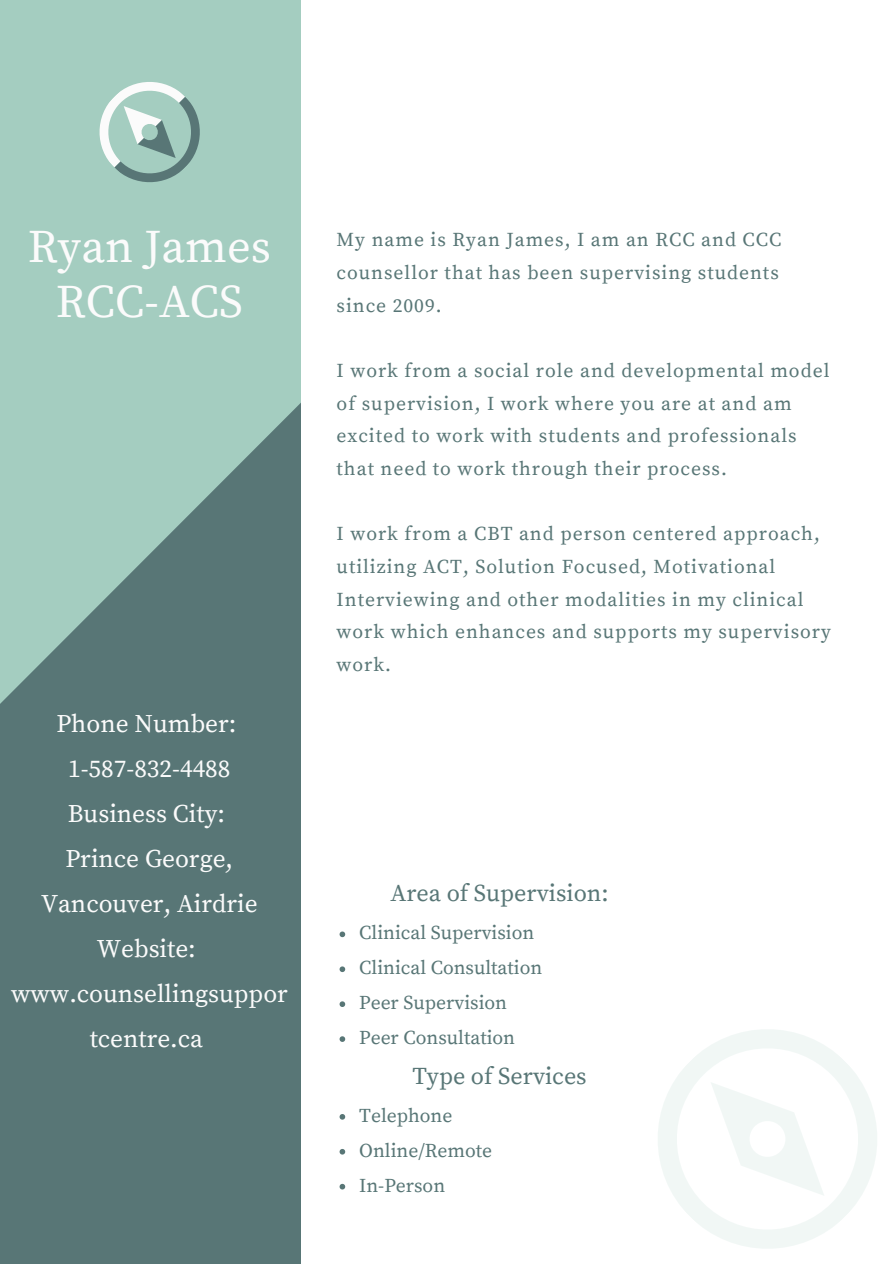
<style>
.page{position:relative;width:894px;height:1264px;background:#fff}
.page>*{position:absolute;margin:0;border:0;box-sizing:border-box;transform-origin:0 0}
.t1{font:46.35px/55.2px "Source Serif Pro";color:#fbfbfb;text-align:center}
.t2{font:25.2px/45px "Source Serif Pro";color:#fbfbfb;text-align:center}
.t3{font:24px "Source Serif Pro";color:#587676}
.t4{font:19.5px/32.7px "Source Serif Pro";letter-spacing:.05em;color:#587676}
.t5{font:19.5px/35px "Source Serif Pro";color:#587676}
</style>
<div class="page">
<svg style="left:0;top:0;width:301px;height:1263px;background:#779a94"></svg>
<svg style="left:79px;top:61px;width:141px;height:142px;background:#a5c9be"></svg>
<svg style="left:658px;top:1030px;width:219px;height:218px"></svg>
<svg style="left:339px;top:931px;width:6px;height:6px"></svg>
<svg style="left:339px;top:966px;width:6px;height:6px"></svg>
<svg style="left:339px;top:1001px;width:6px;height:6px"></svg>
<svg style="left:339px;top:1036px;width:6px;height:5px"></svg>
<svg style="left:339px;top:1114px;width:6px;height:5px"></svg>
<svg style="left:339px;top:1149px;width:6px;height:5px"></svg>
<svg style="left:339px;top:1183px;width:6px;height:6px"></svg>
<h1 class="t1" style="left:28px;top:221px;width:244px">Ryan James<br>RCC-ACS</h1>
<p class="t4" style="left:336px;top:224px;width:446px">My name is Ryan James, I am an RCC and CCC counsellor that has been supervising students since 2009.</p>
<p class="t4" style="left:336px;top:355px;width:494px">I work from a social role and developmental model of supervision, I work where you are at and am excited to work with students and professionals that need to work through their process.</p>
<p class="t2" style="left:11px;top:701px;width:278px">Phone Number:<br>1-587-832-4488<br>Business City:<br>Prince George,<br>Vancouver, Airdrie<br>Website: www.counsellingsuppor tcentre.ca</p>
<p class="t4" style="left:336px;top:518px;width:496px">I work from a CBT and person centered approach, utilizing ACT, Solution Focused, Motivational Interviewing and other modalities in my clinical work which enhances and supports my supervisory work.</p>
<p class="t3" style="left:390px;top:879px;width:220px">Area of Supervision:</p>
<p class="t5" style="left:359px;top:916px;width:184px">Clinical Supervision<br>Clinical Consultation<br>Peer Supervision<br>Peer Consultation</p>
<p class="t3" style="left:412px;top:1061px;width:176px">Type of Services</p>
<p class="t5" style="left:359px;top:1098px;width:134px">Telephone<br>Online/Remote<br>In-Person</p>
</div>
